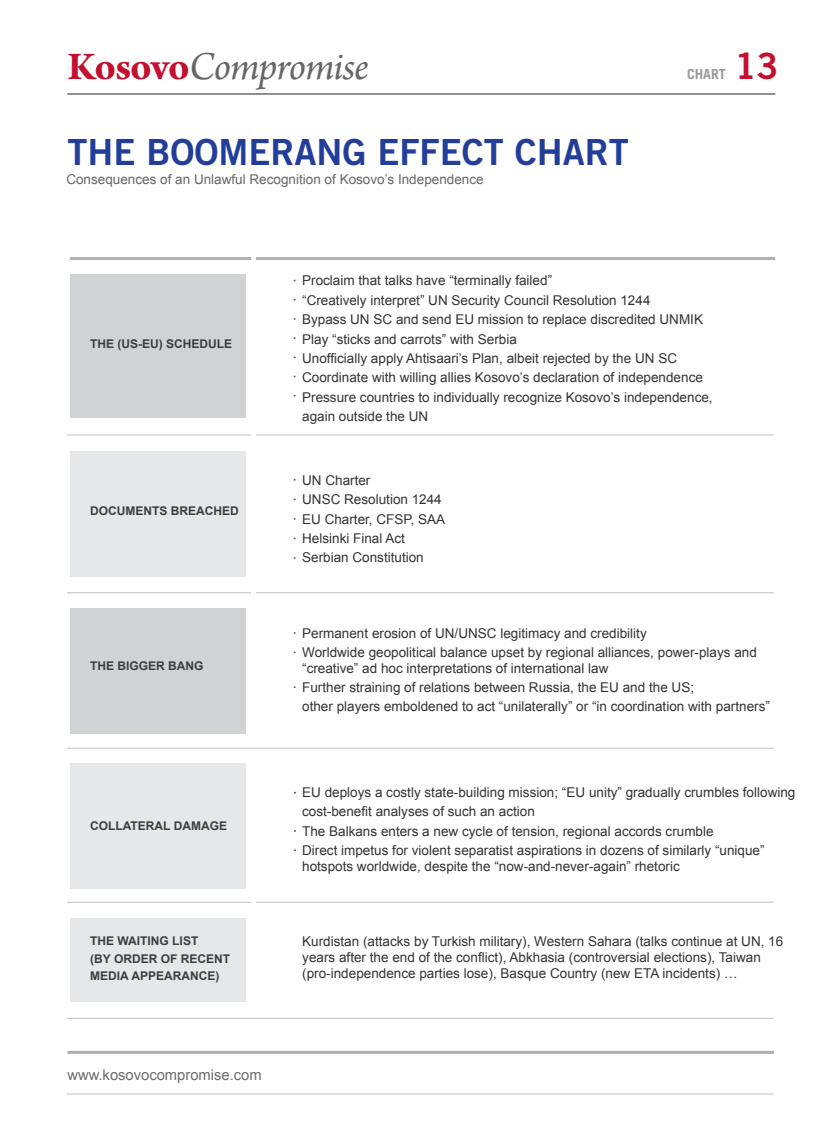
<style>
.page{position:relative;width:834px;height:1132px;background:#fff}
.page>*{position:absolute;margin:0;border:0;box-sizing:border-box;transform-origin:0 0}
.t1{font:italic 41.55px "Arno Pro";letter-spacing:-.025em;color:#666}
.t2{font:36.15px "Trade Gothic YU Bold Two";color:#c3102f}
.t3{font:36px "Trade Gothic YU Bold Two";color:#233e98}
.t4{font:14.7px "Arial";color:#6b6b6b}
.t5{font:700 13.95px "Trade Gothic YU Slim";color:#999}
.t6{font:13.5px/19.4px "Arial";color:#333}
.t7{font:13.5px "Arial";color:#666}
.t8{font:700 12px/17.5px "Arial";color:#3d3d3d}
.s1{font-weight:700;font-style:normal;color:#c3102f}
</style>
<div class="page">
<hr style="left:67px;top:1050px;width:706px;height:3px;background:#aeafb3">
<hr style="left:67px;top:94px;width:708px;height:1px;background:#231f20">
<hr style="left:67px;top:1093px;width:706px;height:1px;background:#bebfc2">
<hr style="left:70px;top:257px;width:705px;height:3px;background:#aeafb3">
<div style="left:71px;top:274px;width:175px;height:143px;background:#d1d2d4"></div>
<hr style="left:67px;top:434px;width:706px;height:1px;background:#bebfc2">
<hr style="left:67px;top:592px;width:706px;height:1px;background:#bebfc2">
<hr style="left:67px;top:901px;width:706px;height:1px;background:#bebfc2">
<hr style="left:67px;top:1017px;width:706px;height:1px;background:#bebfc2">
<hr style="left:251px;top:233px;width:4px;height:773px;background:#fff">
<div style="left:71px;top:451px;width:175px;height:125px;background:#e6e7e9"></div>
<hr style="left:67px;top:747px;width:706px;height:1px;background:#bebfc2">
<div style="left:71px;top:608px;width:175px;height:125px;background:#d1d2d4"></div>
<div style="left:71px;top:763px;width:175px;height:125px;background:#e6e7e9"></div>
<div style="left:71px;top:918px;width:175px;height:83px;background:#e6e7e9"></div>
<h1 class="t1" style="left:67px;top:43px;width:302px"><span class="s1">Kosovo</span>Compromise</h1>
<h3 class="t3" style="left:67px;top:129px;width:563px">THE BOOMERANG EFFECT CHART</h3>
<p class="t7" style="left:66px;top:170px;width:419px">Consequences of an Unlawful Recognition of Kosovo’s Independence</p>
<p class="t5" style="left:687px;top:65px;width:40px">CHART</p>
<h2 class="t2" style="left:734px;top:44px;width:46px">13</h2>
<p class="t8" style="left:90px;top:335px;width:143px">THE (US-EU) SCHEDULE</p>
<p class="t8" style="left:90px;top:502px;width:150px">DOCUMENTS BREACHED</p>
<p class="t6" style="left:302px;top:271px;width:412px">Proclaim that talks have “terminally failed”<br>“Creatively interpret” UN Security Council Resolution 1244<br>Bypass UN SC and send EU mission to replace discredited UNMIK Play “sticks and carrots” with Serbia<br>Unofficially apply Ahtisaari’s Plan, albeit rejected by the UN SC Coordinate with willing allies Kosovo’s declaration of independence Pressure countries to individually recognize Kosovo’s independence, again outside the UN</p>
<p class="t6" style="left:302px;top:470px;width:145px">UN Charter<br>UNSC Resolution 1244<br>EU Charter, CFSP, SAA<br>Helsinki Final Act<br>Serbian Constitution</p>
<p class="t8" style="left:90px;top:657px;width:115px">THE BIGGER BANG</p>
<p class="t8" style="left:90px;top:816px;width:138px">COLLATERAL DAMAGE</p>
<p class="t8" style="left:90px;top:932px;width:141px">THE WAITING LIST<br>(BY ORDER OF RECENT<br>MEDIA APPEARANCE)</p>
<p class="t4" style="left:67px;top:1064px;width:196px">www.kosovocompromise.com</p>
<p class="t6" style="left:302px;top:623px;width:456px">Permanent erosion of UN/UNSC legitimacy and credibility<br>Worldwide geopolitical balance upset by regional alliances, power-plays and</p>
<p class="t6" style="left:302px;top:658px;width:469px">“creative” ad hoc interpretations of international law<br>Further straining of relations between Russia, the EU and the US;<br>other players emboldened to act “unilaterally” or “in coordination with partners”</p>
<p class="t6" style="left:302px;top:782px;width:494px">EU deploys a costly state-building mission; “EU unity” gradually crumbles following cost-benefit analyses of such an action<br>The Balkans enters a new cycle of tension, regional accords crumble<br>Direct impetus for violent separatist aspirations in dozens of similarly “unique”</p>
<p class="t6" style="left:302px;top:856px;width:379px">hotspots worldwide, despite the “now-and-never-again” rhetoric</p>
<p class="t6" style="left:302px;top:932px;width:482px;line-height:16.2px">Kurdistan (attacks by Turkish military), Western Sahara (talks continue at UN, 16 years after the end of the conflict), Abkhasia (controversial elections), Taiwan (pro-independence parties lose), Basque Country (new ETA incidents) …</p>
</div>
